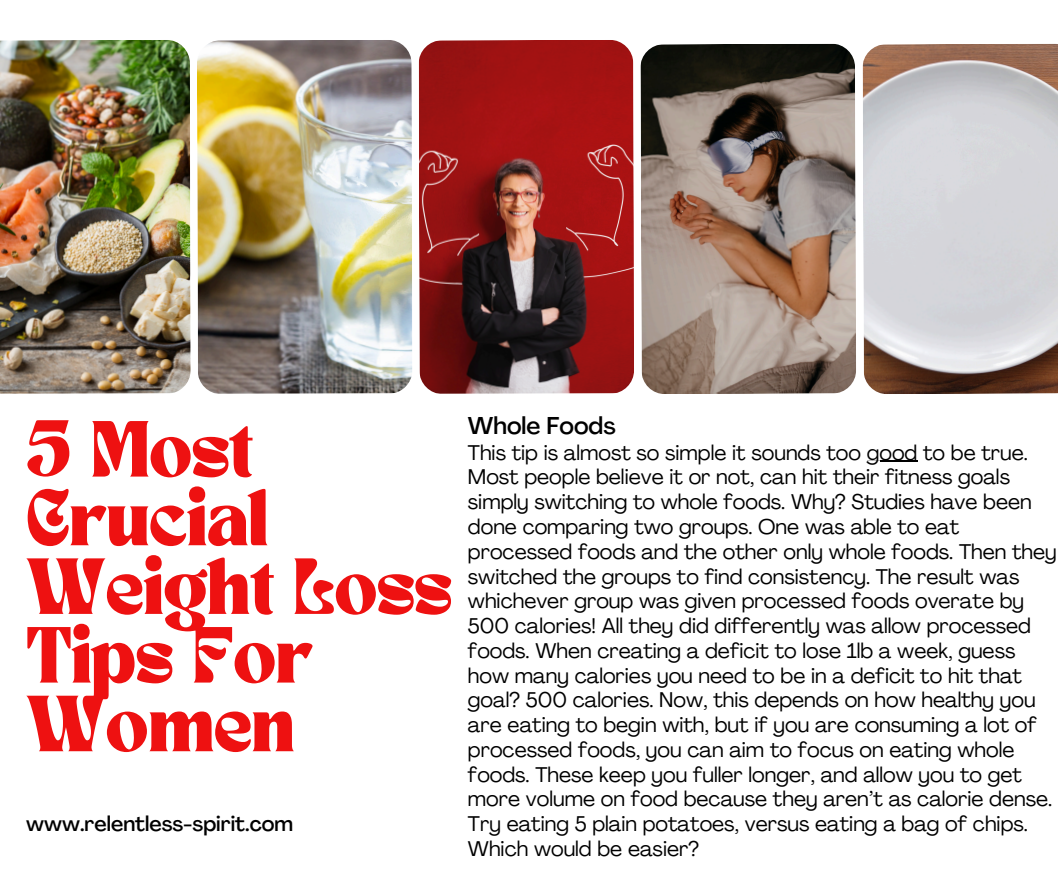
<style>
.page{position:relative;width:1058px;height:887px;background:#fff}
.page>*{position:absolute;margin:0;border:0;box-sizing:border-box;transform-origin:0 0}
.t1{font:55.5px/68.7px "TANNIMBUS";color:#e11}
.t2{font:500 24px "Agrandir";color:#000}
.t3{font:21px/24.8px "Agrandir";color:#000}
.t4{font:500 21px "Agrandir";color:#000}
</style>
<div class="page">
<img style="left:0;top:40px;width:191px;height:354px">
<img style="left:640px;top:44px;width:216px;height:350px">
<img style="left:197px;top:40px;width:215px;height:354px">
<img style="left:862px;top:44px;width:196px;height:350px">
<img style="left:418px;top:40px;width:216px;height:354px">
<hr style="left:866px;top:461px;width:51px;height:1px;background:#000">
<p class="t1" style="left:26px;top:421px;width:427px">5 Most<br>Crucial<br>Weight Loss<br>Tips For<br>Women</p>
<p class="t4" style="left:26px;top:814px;width:268px">www.relentless-spirit.com</p>
<p class="t2" style="left:468px;top:416px;width:149px">Whole Foods</p>
<p class="t3" style="left:468px;top:442px;width:561px">This tip is almost so simple it sounds too good to be true.</p>
<p class="t3" style="left:468px;top:467px;width:590px">Most people believe it or not, can hit their fitness goals simply switching to whole foods. Why? Studies have been done comparing two groups. One was able to eat processed foods and the other only whole foods. Then they switched the groups to find consistency. The result was whichever group was given processed foods overate by 500 calories! All they did differently was allow processed foods. When creating a deficit to lose 1lb a week, guess how many calories you need to be in a deficit to hit that goal? 500 calories. Now, this depends on how healthy you are eating to begin with, but if you are consuming a lot of processed foods, you can aim to focus on eating whole foods. These keep you fuller longer, and allow you to get more volume on food because they aren’t as calorie dense.<br>Try eating 5 plain potatoes, versus eating a bag of chips.<br>Which would be easier?</p>
</div>
